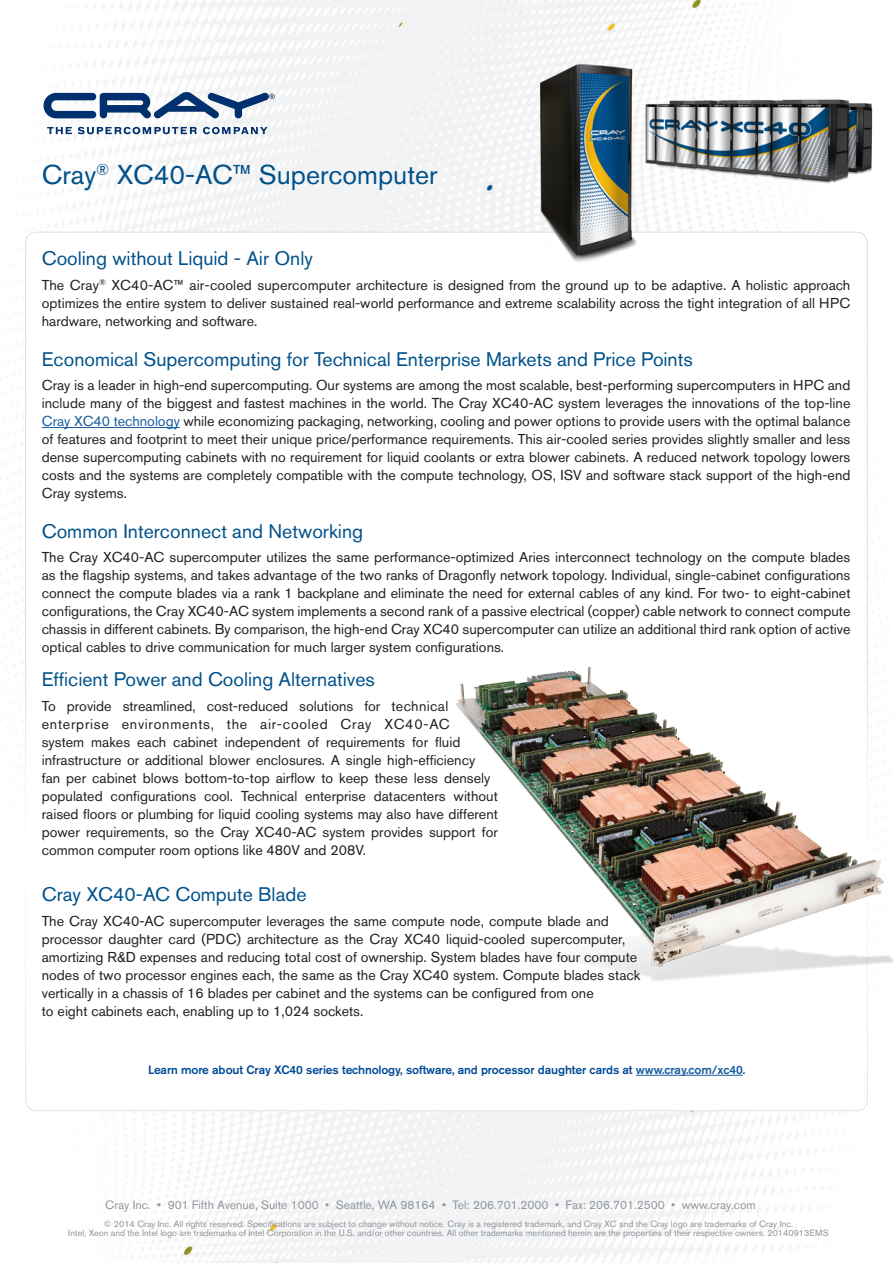
<style>
.page{position:relative;width:893px;height:1263px;background:#fff}
.page>*{position:absolute;margin:0;border:0;box-sizing:border-box;transform-origin:0 0}
.Section_Header{font:27px "Akzidenz Grotesk BE";color:#01518a}
.Section_Header-2{font:19.5px "Akzidenz Grotesk BE";color:#01518a}
.t1{font:14.25px/18px "Akzidenz Grotesk BE";color:#231f20;text-align:justify}
.address_line{font:12px "Akzidenz Grotesk BE";color:#8f959d}
.link_text{font:500 12px "Akzidenz Grotesk BE";letter-spacing:-.01em;color:#004c97}
.copyright{font:9px "Akzidenz Grotesk BE";color:#8f959d}
.s1{color:#175d9e}
</style>
<div class="page">
<img style="left:0;top:0;width:877px;height:1263px">
<div style="left:26px;top:232px;width:841px;height:879px;background:#fff;border-radius:11px"></div>
<svg style="left:47px;top:127px;width:25px;height:7px"></svg>
<svg style="left:78px;top:127px;width:119px;height:7px"></svg>
<svg style="left:44px;top:91px;width:231px;height:27px"></svg>
<svg style="left:203px;top:127px;width:64px;height:7px"></svg>
<img style="left:540px;top:63px;width:334px;height:204px">
<hr style="left:42px;top:427px;width:138px;height:1px;background:#175d9e">
<hr style="left:636px;top:1075px;width:107px;height:1px;background:#175d9e">
<img style="left:455px;top:667px;width:438px;height:315px">
<p class="Section_Header" style="left:42px;top:158px;width:397px">Cray<sup>®</sup> XC40-AC™ Supercomputer</p>
<p class="Section_Header-2" style="left:42px;top:247px;width:273px">Cooling without Liquid - Air Only</p>
<p class="t1" style="left:42px;top:276px;width:810px">The Cray<sup>®</sup> XC40-AC™ air-cooled supercomputer architecture is designed from the ground up to be adaptive. A holistic approach optimizes the entire system to deliver sustained real-world performance and extreme scalability across the tight integration of all HPC hardware, networking and software.</p>
<p class="Section_Header-2" style="left:42px;top:347px;width:652px">Economical Supercomputing for Technical Enterprise Markets and Price Points</p>
<p class="t1" style="left:42px;top:376px;width:810px">Cray is a leader in high-end supercomputing. Our systems are among the most scalable, best-performing supercomputers in HPC and include many of the biggest and fastest machines in the world. The Cray XC40-AC system leverages the innovations of the top-line <span class="s1">Cray XC40 technology</span> while economizing packaging, networking, cooling and power options to provide users with the optimal balance of features and footprint to meet their unique price/performance requirements. This air-cooled series provides slightly smaller and less dense supercomputing cabinets with no requirement for liquid coolants or extra blower cabinets. A reduced network topology lowers costs and the systems are completely compatible with the compute technology, OS, ISV and software stack support of the high-end Cray systems.</p>
<p class="Section_Header-2" style="left:42px;top:519px;width:323px">Common Interconnect and Networking</p>
<p class="t1" style="left:42px;top:548px;width:810px">The Cray XC40-AC supercomputer utilizes the same performance-optimized Aries interconnect technology on the compute blades as the flagship systems, and takes advantage of the two ranks of Dragonfly network topology. Individual, single-cabinet configurations connect the compute blades via a rank 1 backplane and eliminate the need for external cables of any kind. For two- to eight-cabinet configurations, the Cray XC40-AC system implements a second rank of a passive electrical (copper) cable network to connect compute chassis in different cabinets. By comparison, the high-end Cray XC40 supercomputer can utilize an additional third rank option of active optical cables to drive communication for much larger system configurations.</p>
<p class="Section_Header-2" style="left:42px;top:668px;width:335px">Efficient Power and Cooling Alternatives</p>
<p class="t1" style="left:42px;top:696px;width:458px;text-align:left">To provide streamlined, cost-reduced solutions for technical enterprise environments, the air-cooled Cray XC40-AC<br>system makes each cabinet independent of requirements for fluid infrastructure or additional blower enclosures. A single high-efficiency<br>fan per cabinet blows bottom-to-top airflow to keep these less densely populated configurations cool. Technical enterprise datacenters without raised floors or plumbing for liquid cooling systems may also have different power requirements, so the Cray XC40-AC system provides support for common computer room options like 480V and 208V.</p>
<p class="Section_Header-2" style="left:42px;top:883px;width:266px">Cray XC40-AC Compute Blade</p>
<p class="t1" style="left:42px;top:912px;width:600px;text-align:left">The Cray XC40-AC supercomputer leverages the same compute node, compute blade and processor daughter card (PDC) architecture as the Cray XC40 liquid-cooled supercomputer, amortizing R&amp;D expenses and reducing total cost of ownership. System blades have four compute nodes of two processor engines each, the same as the Cray XC40 system. Compute blades stack vertically in a chassis of 16 blades per cabinet and the systems can be configured from one</p>
<p class="t1" style="left:42px;top:1002px;width:323px">to eight cabinets each, enabling up to 1,024 sockets.</p>
<p class="link_text" style="left:148px;top:1062px;width:599px">Learn more about Cray XC40 series technology, software, and processor daughter cards at <span class="s1">www.cray.com/xc40</span>.</p>
<p class="address_line" style="left:105px;top:1198px;width:652px">Cray Inc. • 901 Fifth Avenue, Suite 1000 • Seattle, WA 98164 • Tel: 206.701.2000 • Fax: 206.701.2500 • www.cray.com</p>
<p class="copyright" style="left:104px;top:1219px;width:691px">© 2014 Cray Inc. All rights reserved. Specifications are subject to change without notice. Cray is a registered trademark, and Cray XC and the Cray logo are trademarks of Cray Inc.</p>
<p class="copyright" style="left:68px;top:1228px;width:762px">Intel, Xeon and the Intel logo are trademarks of Intel Corporation in the U.S. and/or other countries. All other trademarks mentioned herein are the properties of their respective owners. 20140913EMS</p>
</div>
